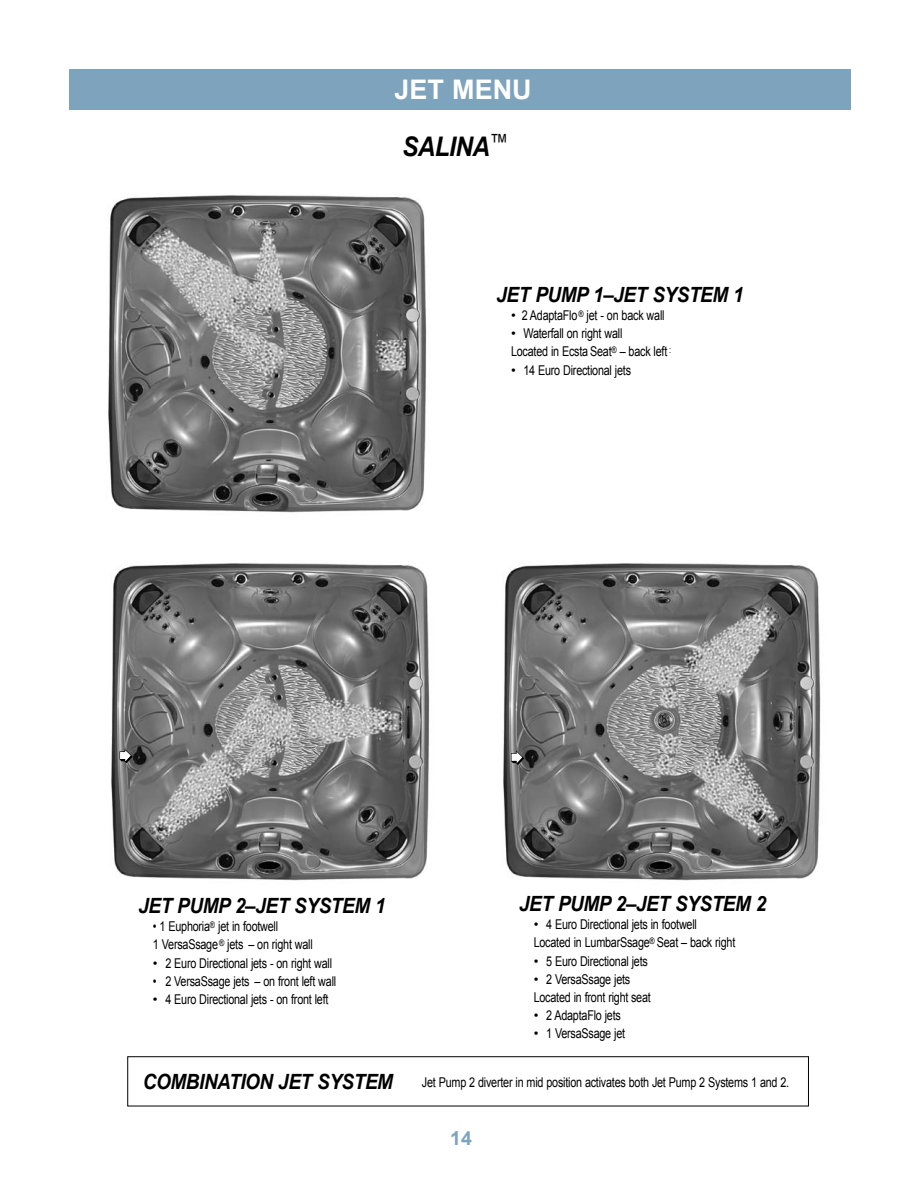
<style>
.page{position:relative;width:918px;height:1188px;background:#fff}
.page>*{position:absolute;margin:0;border:0;box-sizing:border-box;transform-origin:0 0}
.t1{font:700 27px/56.8px "Arial";color:#fff}
.t2{font:italic 700 21px "Arial";letter-spacing:-.02em;color:#000;scale:.9 1}
.t3{font:700 19.5px "Arial";color:#7da3bd}
.t4{font:13.5px/18.3px "Arial";letter-spacing:-.02em;color:#000}
.t5{font:13.5px/18.3px "Arial";letter-spacing:-.02em;color:#000;scale:.8 1}
.s1{font-style:italic;color:#000}
</style>
<div class="page">
<img style="left:111px;top:563px;width:319px;height:318px">
<img style="left:503px;top:563px;width:318px;height:318px">
<div style="left:69px;top:69px;width:781px;height:41px;background:#7da3bd"></div>
<svg style="left:120px;top:749px;width:13px;height:14px"></svg>
<svg style="left:511px;top:751px;width:13px;height:14px"></svg>
<img style="left:108px;top:195px;width:319px;height:318px">
<div style="left:128px;top:1056px;width:681px;height:50px;border:1px solid #000"></div>
<h1 class="t1" style="left:395px;top:62px;width:139px">JET MENU<br><span class="s1">SALINA</span><sup>™</sup></h1>
<h2 class="t2" style="left:496px;top:281px;width:276px">JET PUMP 1–JET SYSTEM 1</h2>
<p class="t4" style="left:511px;top:306px;width:155px">• 2 AdaptaFlo<sup>®</sup> jet - on back wall</p>
<p class="t4" style="left:511px;top:324px;width:162px">• Waterfall on right wall<br>Located in Ecsta Seat<sup>®</sup> – back left <sup>:</sup></p>
<p class="t4" style="left:511px;top:361px;width:122px">• 14 Euro Directional jets</p>
<h2 class="t2" style="left:138px;top:892px;width:276px">JET PUMP 2–JET SYSTEM 1</h2>
<p class="t5" style="left:153px;top:917px;width:201px">• 1 Euphoria<sup>®</sup> jet in footwell<br>1 VersaSsage<sup>®</sup> jets – on right wall</p>
<p class="t4" style="left:153px;top:954px;width:181px">• 2 Euro Directional jets - on right wall</p>
<p class="t5" style="left:153px;top:972px;width:231px">• 2 VersaSsage jets – on front left wall</p>
<p class="t4" style="left:153px;top:990px;width:177px">• 4 Euro Directional jets - on front left</p>
<h2 class="t2" style="left:519px;top:890px;width:276px">JET PUMP 2–JET SYSTEM 2</h2>
<p class="t4" style="left:534px;top:915px;width:203px">• 4 Euro Directional jets in footwell<br>Located in LumbarSsage<sup>®</sup> Seat – back right</p>
<p class="t4" style="left:534px;top:952px;width:116px">• 5 Euro Directional jets</p>
<p class="t4" style="left:534px;top:970px;width:119px">• 2 VersaSsage jets<br>Located in front right seat</p>
<p class="t4" style="left:534px;top:1006px;width:89px">• 2 AdaptaFlo jets</p>
<p class="t4" style="left:534px;top:1025px;width:93px">• 1 VersaSsage jet</p>
<h2 class="t2" style="left:143px;top:1068px;width:29px">COMBI</h2>
<h2 class="t2" style="left:204px;top:1068px;width:211px">NATION JET SYSTEM</h2>
<p class="t5" style="left:422px;top:1073px;width:461px">Jet Pump 2 diverter in mid position activates both Jet Pump 2 Systems 1 and 2.</p>
<h3 class="t3" style="left:450px;top:1125px;width:23px">14</h3>
</div>
